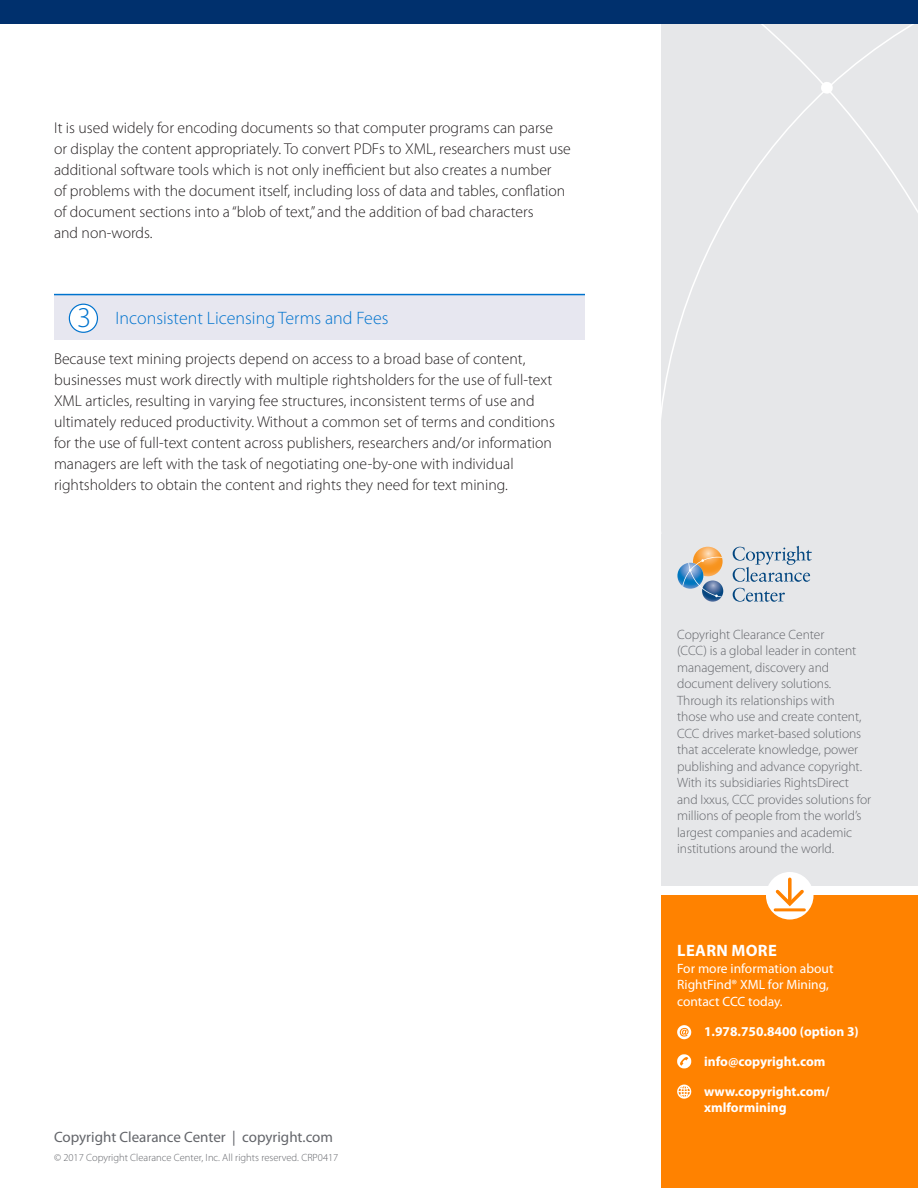
<style>
.page{position:relative;width:918px;height:1188px;background:#fff}
.page>*{position:absolute;margin:0;border:0;box-sizing:border-box;transform-origin:0 0}
.basic_body{font:300 28.8px "Myriad Pro";color:#0073ce}
.Head_w_rule_and_back{font:300 18px "Myriad Pro";color:#0073ce}
.CTA_Head{font:700 16.5px "Myriad Pro";letter-spacing:.02em;color:#fff}
.basic_body-2{font:300 15.75px/21px "Myriad Pro";color:#231f20}
.t1{font:15px "Myriad Pro";color:#63656a}
.t2{font:300 13.5px/16.5px "Myriad Pro";letter-spacing:-.005em;color:#63656a}
.CTA-contact{font:700 13.5px/16.5px "Myriad Pro";color:#fff}
.CTA_body{font:13.5px/16.5px "Myriad Pro";color:#fff}
.Copyright_Line{font:300 10.5px "Myriad Pro";color:#63656a}
</style>
<div class="page">
<div style="left:662px;top:0;width:256px;height:886px;background:#e6e7e9"></div>
<svg style="left:662px;top:24px;width:256px;height:385px"></svg>
<div style="left:662px;top:895px;width:256px;height:293px;background:#ff8200"></div>
<div style="left:766px;top:872px;width:48px;height:48px;background:#fff;border-radius:50%"></div>
<svg style="left:774px;top:889px;width:32px;height:20px"></svg>
<svg style="left:788px;top:879px;width:4px;height:23px"></svg>
<hr style="left:775px;top:908px;width:29px;height:3px;background:#ff8200">
<svg style="left:702px;top:580px;width:21px;height:22px"></svg>
<svg style="left:677px;top:563px;width:26px;height:26px"></svg>
<svg style="left:682px;top:547px;width:41px;height:50px"></svg>
<svg style="left:733px;top:588px;width:52px;height:14px"></svg>
<svg style="left:733px;top:546px;width:79px;height:36px"></svg>
<div style="left:0;top:0;width:918px;height:24px;background:#00306d"></div>
<div style="left:54px;top:295px;width:531px;height:45px;background:#e7e7f0"></div>
<hr style="left:54px;top:294px;width:531px;height:1px;background:#0073ce">
<div style="left:69px;top:304px;width:28px;height:28px;background:#fff;border-radius:50%"></div>
<div style="left:69px;top:304px;width:29px;height:29px;border:1px solid #0073ce;border-radius:50%"></div>
<svg style="left:677px;top:1025px;width:14px;height:14px"></svg>
<svg style="left:677px;top:1085px;width:14px;height:14px"></svg>
<svg style="left:677px;top:1054px;width:14px;height:14px"></svg>
<p class="basic_body-2" style="left:54px;top:117px;width:518px">It is used widely for encoding documents so that computer programs can parse<br>or display the content appropriately. To convert PDFs to XML, researchers must use additional software tools which is not only inefficient but also creates a number<br>of problems with the document itself, including loss of data and tables, conflation of document sections into a “blob of text,” and the addition of bad characters<br>and non-words.</p>
<p class="basic_body" style="left:77px;top:300px;width:16px">3</p>
<p class="Head_w_rule_and_back" style="left:116px;top:307px;width:275px">Inconsistent Licensing Terms and Fees</p>
<p class="basic_body-2" style="left:54px;top:348px;width:502px">Because text mining projects depend on access to a broad base of content, businesses must work directly with multiple rightsholders for the use of full-text XML articles, resulting in varying fee structures, inconsistent terms of use and ultimately reduced productivity. Without a common set of terms and conditions for the use of full-text content across publishers, researchers and/or information managers are left with the task of negotiating one-by-one with individual rightsholders to obtain the content and rights they need for text mining.</p>
<p class="t1" style="left:54px;top:1129px;width:281px">Copyright Clearance Center | copyright.com</p>
<p class="Copyright_Line" style="left:54px;top:1151px;width:286px">© 2017 Copyright Clearance Center, Inc. All rights reserved. CRP0417</p>
<p class="t2" style="left:677px;top:626px;width:196px">Copyright Clearance Center<br>(CCC) is a global leader in content management, discovery and document delivery solutions.<br>Through its relationships with<br>those who use and create content, CCC drives market-based solutions that accelerate knowledge, power publishing and advance copyright.<br>With its subsidiaries RightsDirect and Ixxus, CCC provides solutions for millions of people from the world’s largest companies and academic institutions around the world.</p>
<p class="CTA_Head" style="left:677px;top:941px;width:101px">LEARN MORE</p>
<p class="CTA_body" style="left:677px;top:960px;width:158px">For more information about<br>RightFind® XML for Mining, contact CCC today.</p>
<p class="CTA-contact" style="left:704px;top:1023px;width:156px">1.978.750.8400 (option 3)</p>
<p class="CTA-contact" style="left:704px;top:1053px;width:123px">info@copyright.com</p>
<p class="CTA-contact" style="left:704px;top:1083px;width:127px">www.copyright.com/ xmlformining</p>
</div>
